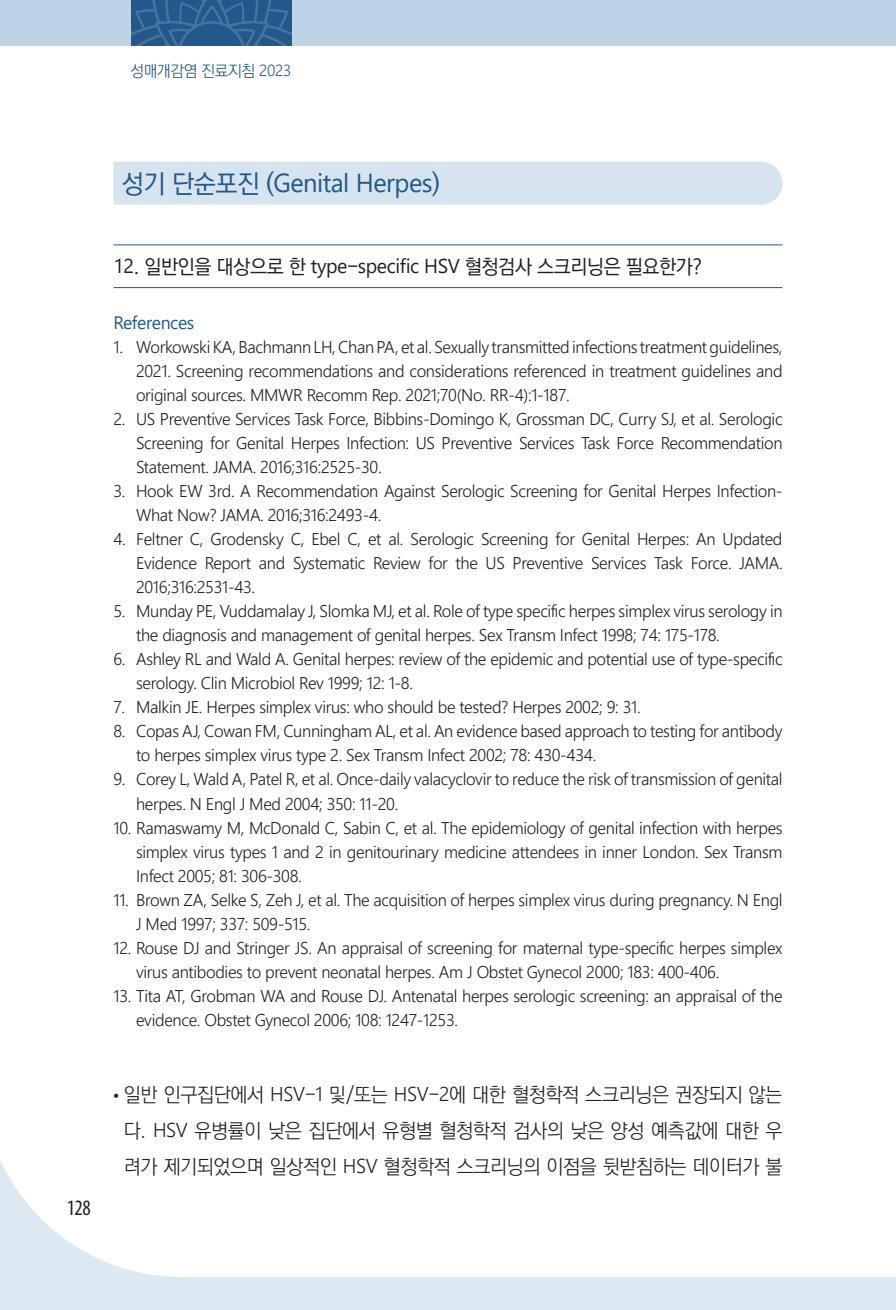
<style>
.page{position:relative;width:896px;height:1310px;background:#fff}
.page>*{position:absolute;margin:0;border:0;box-sizing:border-box;transform-origin:0 0}
.t1{font:26px "Segoe UI";letter-spacing:-.02em;color:#22588b}
.t2{font:condensed 22px "Myriad Pro";color:#231f20}
.t3{font:300 20px/36px "Ko Pub Dotum";letter-spacing:-.02em;color:#231f20;text-align:center}
.t4{font:500 20px "Ko Pub Dotum";letter-spacing:-.02em;color:#231f20}
.t5{font:18px "Segoe UI";letter-spacing:-.02em;color:#22588b}
.t6{font:300 17px/24px "Segoe UI";letter-spacing:-.02em;color:#231f20}
.t7{font:300 16px "Ko Pub Dotum";letter-spacing:-.02em;color:#22588b}
.s1{font-family:"Segoe UI"}
.s2{font-family:"Ko Pub Dotum";font-weight:500}
.s3{font-family:"Segoe UI";font-weight:400}
.s4{font-family:"Myriad Pro";font-weight:400}
</style>
<div class="page">
<div style="left:0;top:1089px;width:896px;height:221px;background:#dce9f2"></div>
<div style="left:0;top:1089px;width:896px;height:188px;background:#fff"></div>
<div style="left:0;top:0;width:896px;height:45px;background:#bdd4e7"></div>
<svg style="left:132px;top:0;width:160px;height:45px;background:#2a5e8f"></svg>
<div style="left:113px;top:162px;width:669px;height:43px;background:#d5e4ef"></div>
<hr style="left:113px;top:287px;width:669px;height:1px;background:#22588b">
<hr style="left:113px;top:244px;width:669px;height:1px;background:#22588b">
<p class="t7" style="left:130px;top:63px;width:162px">성매개감염 진료지침 <span class="s1">2023</span></p>
<h1 class="t1" style="left:122px;top:158px;width:320px"><span class="s2">성기 단순포진 (</span>Genital Herpes<span class="s2">)</span></h1>
<p class="t2" style="left:67px;top:1194px;width:26px">128</p>
<p class="t4" style="left:113px;top:257px;width:590px"><span class="s3">12</span>. 일반인을 대상으로 한 <span class="s3">type</span>-<span class="s3">specific HSV</span> 혈청검사 스크리닝은 필요한가?</p>
<p class="t5" style="left:113px;top:306px;width:83px">References</p>
<p class="t6" style="left:136px;top:333px;width:648px;text-align:justify;text-indent:-23px">1. Workowski KA, Bachmann LH, Chan PA, et al. Sexually transmitted infections treatment guidelines, 2021. Screening recommendations and considerations referenced in treatment guidelines and original sources. MMWR Recomm Rep. 2021;70(No. RR-4):1-187.</p>
<p class="t6" style="left:136px;top:406px;width:648px;text-align:justify;text-indent:-23px">2. US Preventive Services Task Force, Bibbins-Domingo K, Grossman DC, Curry SJ, et al. Serologic Screening for Genital Herpes Infection: US Preventive Services Task Force Recommendation Statement. JAMA. 2016;316:2525-30.</p>
<p class="t6" style="left:136px;top:478px;width:648px;text-indent:-23px">3. Hook EW 3rd. A Recommendation Against Serologic Screening for Genital Herpes Infection-<br>What Now? JAMA. 2016;316:2493-4.</p>
<p class="t6" style="left:136px;top:526px;width:648px;text-align:justify;text-indent:-23px">4. Feltner C, Grodensky C, Ebel C, et al. Serologic Screening for Genital Herpes: An Updated Evidence Report and Systematic Review for the US Preventive Services Task Force. JAMA.<br>2016;316:2531-43.</p>
<p class="t6" style="left:136px;top:598px;width:648px;text-indent:-23px">5. Munday PE, Vuddamalay J, Slomka MJ, et al. Role of type specific herpes simplex virus serology in the diagnosis and management of genital herpes. Sex Transm Infect 1998; 74: 175-178.</p>
<p class="t6" style="left:136px;top:646px;width:648px;text-indent:-23px">6. Ashley RL and Wald A. Genital herpes: review of the epidemic and potential use of type-specific serology. Clin Microbiol Rev 1999; 12: 1-8.</p>
<p class="t6" style="left:113px;top:694px;width:529px">7. Malkin JE. Herpes simplex virus: who should be tested? Herpes 2002; 9: 31.</p>
<p class="t6" style="left:136px;top:718px;width:648px;text-indent:-23px">8. Copas AJ, Cowan FM, Cunningham AL, et al. An evidence based approach to testing for antibody to herpes simplex virus type 2. Sex Transm Infect 2002; 78: 430-434.</p>
<p class="t6" style="left:136px;top:766px;width:648px;text-indent:-23px">9. Corey L, Wald A, Patel R, et al. Once-daily valacyclovir to reduce the risk of transmission of genital herpes. N Engl J Med 2004; 350: 11-20.</p>
<p class="t6" style="left:136px;top:814px;width:648px;text-align:justify;text-indent:-23px">10. Ramaswamy M, McDonald C, Sabin C, et al. The epidemiology of genital infection with herpes simplex virus types 1 and 2 in genitourinary medicine attendees in inner London. Sex Transm Infect 2005; 81: 306-308.</p>
<p class="t6" style="left:136px;top:886px;width:648px;text-indent:-23px">11. Brown ZA, Selke S, Zeh J, et al. The acquisition of herpes simplex virus during pregnancy. N Engl<br>J Med 1997; 337: 509-515.</p>
<p class="t6" style="left:136px;top:934px;width:648px;text-indent:-23px">12. Rouse DJ and Stringer JS. An appraisal of screening for maternal type-specific herpes simplex virus antibodies to prevent neonatal herpes. Am J Obstet Gynecol 2000; 183: 400-406.</p>
<p class="t6" style="left:136px;top:982px;width:648px;text-indent:-23px">13. Tita AT, Grobman WA and Rouse DJ. Antenatal herpes serologic screening: an appraisal of the evidence. Obstet Gynecol 2006; 108: 1247-1253.</p>
<p class="t3" style="left:113px;top:1077px;width:670px"><span class="s4">•</span> 일반 인구집단에서 <span class="s1">HSV</span>-<span class="s1">1</span> 및/또는 <span class="s1">HSV</span>-<span class="s1">2</span>에 대한 혈청학적 스크리닝은 권장되지 않는 다. <span class="s1">HSV</span> 유병률이 낮은 집단에서 유형별 혈청학적 검사의 낮은 양성 예측값에 대한 우 려가 제기되었으며 일상적인 <span class="s1">HSV</span> 혈청학적 스크리닝의 이점을 뒷받침하는 데이터가 불</p>
</div>
